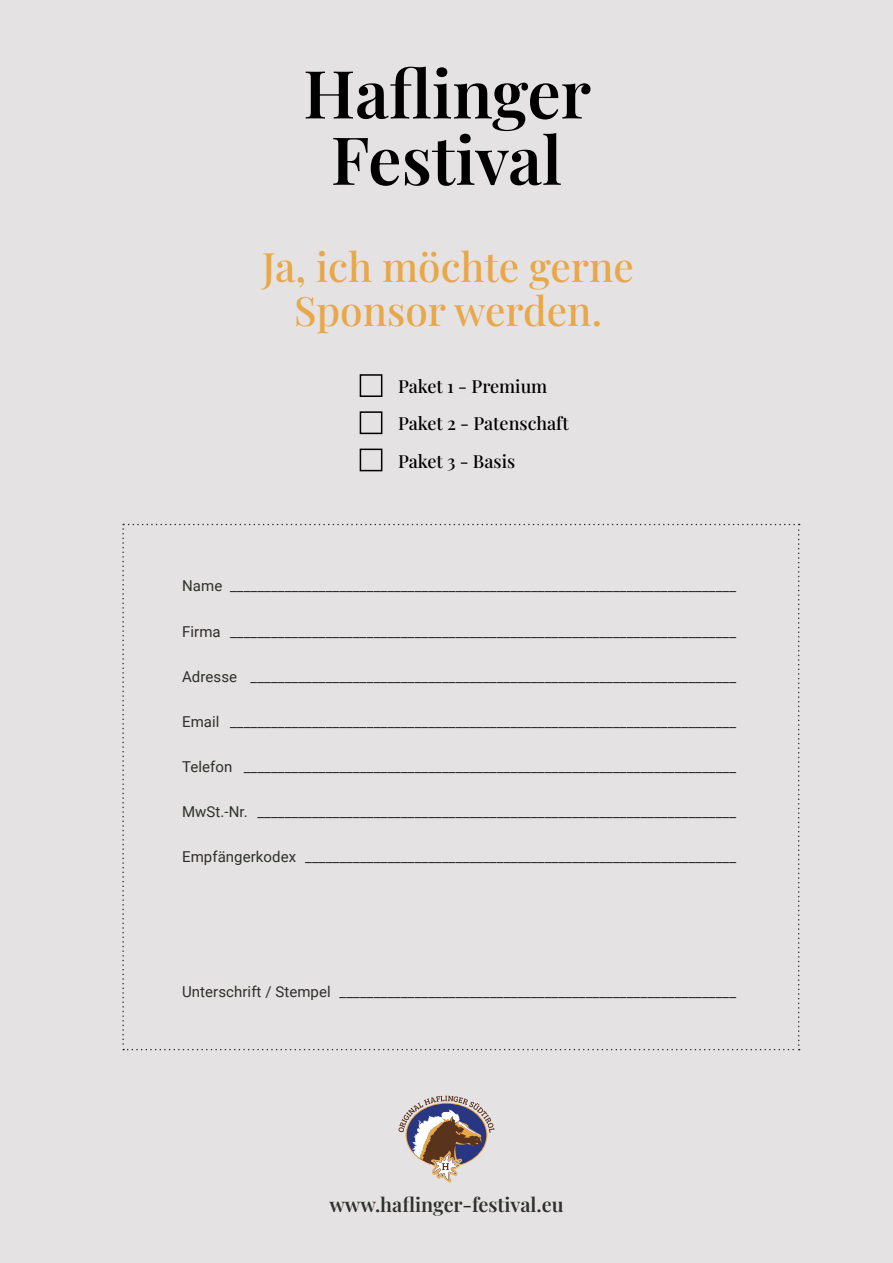
<style>
.page{position:relative;width:893px;height:1263px;background:#e4e2e2}
.page>*{position:absolute;margin:0;border:0;box-sizing:border-box;transform-origin:0 0}
.t1{font:600 66.3px/66.3px "Playfair Display";color:#000;text-align:center}
.t2{font:500 40.5px/44.5px "Playfair Display";color:#e8a84a;text-align:center}
.t3{font:600 19.8px "Playfair Display";color:#2d302c}
.t4{font:500 18px/37.5px "Playfair Display";color:#000}
.t5{font:15px "Roboto";letter-spacing:.005em;color:#2d302c}
</style>
<div class="page">
<svg style="left:122px;top:524px;width:678px;height:526px"></svg>
<svg style="left:398px;top:1096px;width:96px;height:86px"></svg>
<div style="left:360px;top:411px;width:22px;height:23px;border:2px solid #000"></div>
<div style="left:360px;top:449px;width:22px;height:22px;border:2px solid #000"></div>
<div style="left:360px;top:374px;width:22px;height:23px;border:2px solid #000"></div>
<h1 class="t1" style="left:303px;top:55px;width:289px">Haflinger<br>Festival</h1>
<h2 class="t2" style="left:262px;top:241px;width:373px">Ja, ich möchte gerne<br>Sponsor werden.</h2>
<p class="t4" style="left:398px;top:366px;width:172px">Paket 1 - Premium<br>Paket 2 - Patenschaft<br>Paket 3 - Basis</p>
<p class="t5" style="left:182px;top:576px;width:555px">Name __________________________________________________________________________</p>
<p class="t5" style="left:182px;top:621px;width:555px">Firma __________________________________________________________________________</p>
<p class="t5" style="left:182px;top:666px;width:555px">Adresse _______________________________________________________________________</p>
<p class="t5" style="left:182px;top:711px;width:555px">Email __________________________________________________________________________</p>
<p class="t5" style="left:182px;top:756px;width:556px">Telefon ________________________________________________________________________</p>
<p class="t5" style="left:182px;top:801px;width:555px">MwSt.-Nr. ______________________________________________________________________</p>
<p class="t5" style="left:182px;top:846px;width:556px">Empfängerkodex _______________________________________________________________</p>
<p class="t5" style="left:182px;top:981px;width:556px">Unterschrift / Stempel __________________________________________________________</p>
<h3 class="t3" style="left:329px;top:1189px;width:236px">www.haflinger-festival.eu</h3>
</div>
